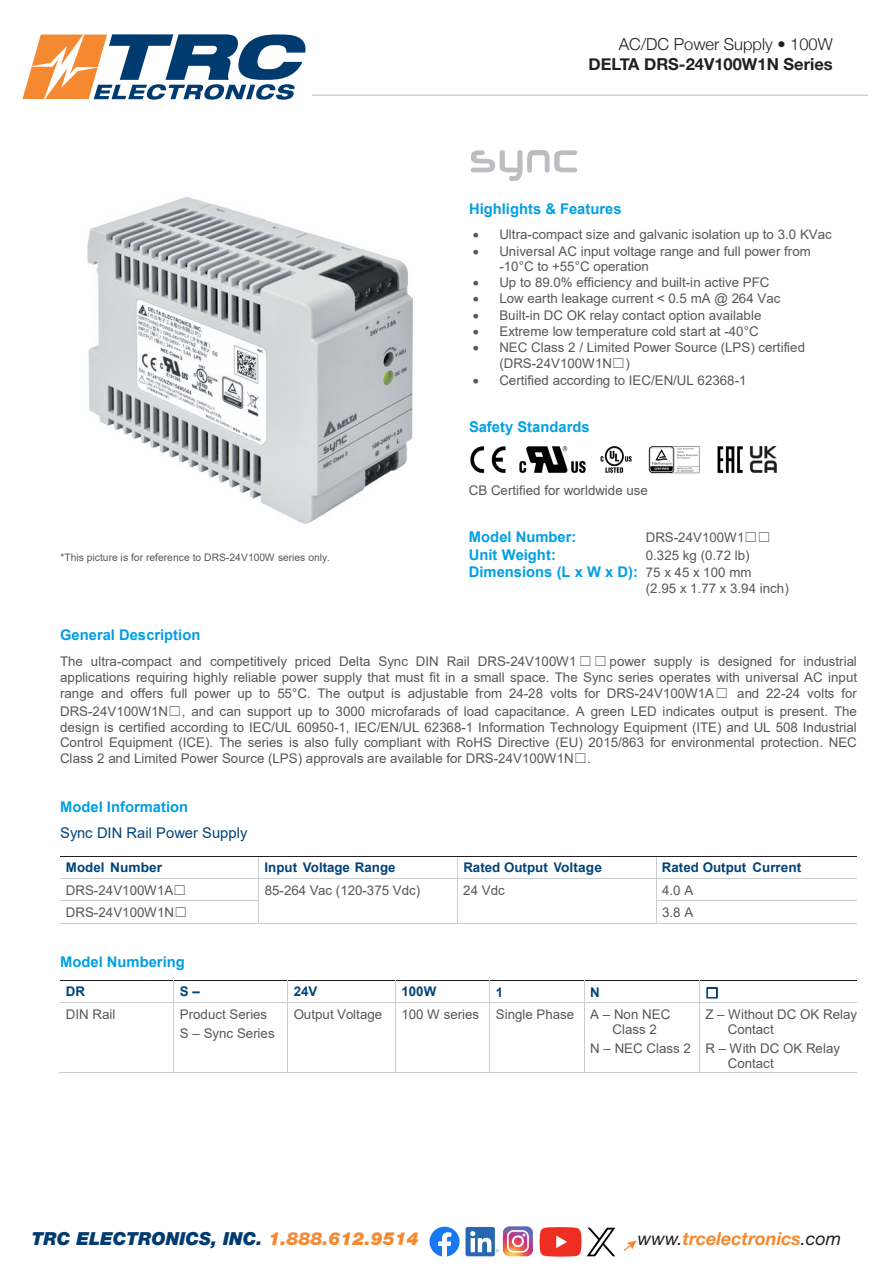
<style>
.page{position:relative;width:891px;height:1269px;background:#fff}
.page>*{position:absolute;margin:0;border:0;box-sizing:border-box;transform-origin:0 0}
.t1{font:italic 900 18px "Helvetica Neue LT Std";color:#003b70}
.t2{font:italic 700 18px "Helvetica Neue LT Std";color:#f58932}
.t3{font:700 16.5px "Helvetica Neue";color:#231f20}
.t4{font:300 16.5px "Helvetica Neue";color:#231f20}
.t5{font:700 14.7px "Arial";letter-spacing:.005em;color:#009fe3}
.t6{font:14.7px "Arial";color:#004379}
.t7{font:13.35px/16.4px "Arial";letter-spacing:.005em;color:#575756}
.t8{font:700 13.35px "Arial";color:#004379}
.t9{font:300 13.35px "Malgun Gothic";color:#004379}
.t10{font:10.35px "Arial";color:#575756}
.s1{font-family:"MS Gothic"}
.s2{font-weight:400;font-size:13.35px;color:#575756}
.s3{color:#f58932}
.s4{font-weight:400;color:#231f20}
</style>
<div class="page">
<hr style="left:312px;top:94px;width:556px;height:2px;background:#d3d0ce">
<svg style="left:624px;top:1240px;width:13px;height:11px"></svg>
<svg style="left:22px;top:34px;width:284px;height:66px"></svg>
<svg style="left:430px;top:1227px;width:30px;height:30px"></svg>
<div style="left:466px;top:1227px;width:29px;height:29px;background:#2567b3;border-radius:2px"></div>
<svg style="left:470px;top:1226px;width:63px;height:30px"></svg>
<svg style="left:540px;top:1227px;width:75px;height:30px"></svg>
<hr style="left:60px;top:856px;width:199px;height:1px;background:#231f20">
<hr style="left:259px;top:856px;width:198px;height:1px;background:#231f20">
<hr style="left:458px;top:856px;width:198px;height:1px;background:#231f20">
<hr style="left:657px;top:856px;width:200px;height:1px;background:#231f20">
<hr style="left:60px;top:878px;width:199px;height:1px;background:#cccdcf">
<hr style="left:259px;top:878px;width:198px;height:1px;background:#cccdcf">
<hr style="left:457px;top:878px;width:199px;height:1px;background:#cccdcf">
<hr style="left:656px;top:878px;width:201px;height:1px;background:#cccdcf">
<hr style="left:60px;top:901px;width:199px;height:1px;background:#cccdcf">
<hr style="left:656px;top:901px;width:201px;height:1px;background:#cccdcf">
<hr style="left:59px;top:923px;width:200px;height:1px;background:#cccdcf">
<hr style="left:259px;top:923px;width:198px;height:1px;background:#cccdcf">
<svg style="left:457px;top:856px;width:1px;height:67px"></svg>
<hr style="left:457px;top:923px;width:199px;height:1px;background:#cccdcf">
<svg style="left:656px;top:856px;width:1px;height:67px"></svg>
<hr style="left:656px;top:923px;width:201px;height:1px;background:#cccdcf">
<hr style="left:60px;top:980px;width:114px;height:1px;background:#231f20">
<hr style="left:174px;top:980px;width:114px;height:1px;background:#231f20">
<hr style="left:288px;top:980px;width:107px;height:1px;background:#231f20">
<hr style="left:396px;top:980px;width:94px;height:1px;background:#231f20">
<hr style="left:490px;top:980px;width:94px;height:1px;background:#231f20">
<hr style="left:585px;top:980px;width:114px;height:1px;background:#231f20">
<hr style="left:700px;top:980px;width:157px;height:1px;background:#231f20">
<hr style="left:60px;top:1002px;width:114px;height:1px;background:#cccdcf">
<hr style="left:174px;top:1002px;width:114px;height:1px;background:#cccdcf">
<hr style="left:288px;top:1002px;width:107px;height:1px;background:#cccdcf">
<svg style="left:395px;top:980px;width:1px;height:23px"></svg>
<hr style="left:396px;top:1002px;width:94px;height:1px;background:#cccdcf">
<hr style="left:490px;top:1002px;width:94px;height:1px;background:#cccdcf">
<svg style="left:584px;top:980px;width:1px;height:22px"></svg>
<hr style="left:584px;top:1002px;width:115px;height:1px;background:#cccdcf">
<svg style="left:699px;top:980px;width:1px;height:23px"></svg>
<hr style="left:700px;top:1002px;width:157px;height:1px;background:#cccdcf">
<hr style="left:59px;top:1072px;width:115px;height:1px;background:#cccdcf">
<hr style="left:174px;top:1003px;width:1px;height:69px;background:#cccdcf">
<hr style="left:174px;top:1072px;width:114px;height:1px;background:#cccdcf">
<hr style="left:288px;top:1003px;width:1px;height:69px;background:#cccdcf">
<hr style="left:288px;top:1072px;width:107px;height:1px;background:#cccdcf">
<hr style="left:395px;top:1003px;width:1px;height:69px;background:#cccdcf">
<hr style="left:396px;top:1072px;width:94px;height:1px;background:#cccdcf">
<hr style="left:490px;top:1003px;width:1px;height:69px;background:#cccdcf">
<hr style="left:490px;top:1072px;width:94px;height:1px;background:#cccdcf">
<hr style="left:584px;top:1003px;width:1px;height:69px;background:#cccdcf">
<hr style="left:584px;top:1072px;width:115px;height:1px;background:#cccdcf">
<hr style="left:699px;top:1003px;width:1px;height:69px;background:#cccdcf">
<hr style="left:700px;top:1072px;width:157px;height:1px;background:#cccdcf">
<img style="left:470px;top:446px;width:273px;height:28px">
<img style="left:749px;top:446px;width:28px;height:27px">
<img style="left:87px;top:196px;width:326px;height:328px">
<svg style="left:471px;top:150px;width:106px;height:31px"></svg>
<p class="t4" style="left:619px;top:31px;width:215px">AC/DC Power Supply • 100W</p>
<p class="t3" style="left:589px;top:51px;width:246px">DELTA DRS-24V100W1N Series</p>
<p class="t10" style="left:60px;top:550px;width:271px">*This picture is for reference to DRS-24V100W series only.</p>
<p class="t5" style="left:469px;top:198px;width:154px">Highlights &amp; Features</p>
<p class="t7" style="left:473px;top:226px;width:360px">• Ultra-compact size and galvanic isolation up to 3.0 KVac</p>
<p class="t7" style="left:499px;top:243px;width:313px;line-height:15.3px;text-indent:-27px">• Universal AC input voltage range and full power from -10°C to +55°C operation</p>
<p class="t7" style="left:473px;top:274px;width:298px">• Up to 89.0% efficiency and built-in active PFC</p>
<p class="t7" style="left:473px;top:290px;width:309px">• Low earth leakage current &lt; 0.5 mA @ 264 Vac</p>
<p class="t7" style="left:473px;top:307px;width:290px">• Built-in DC OK relay contact option available</p>
<p class="t7" style="left:473px;top:323px;width:287px">• Extreme low temperature cold start at -40°C</p>
<p class="t7" style="left:499px;top:339px;width:307px;text-indent:-27px">• NEC Class 2 / Limited Power Source (LPS) certified (DRS-24V100W1N<span class="s1">☐</span>)</p>
<p class="t7" style="left:473px;top:372px;width:275px">• Certified according to IEC/EN/UL 62368-1</p>
<p class="t5" style="left:469px;top:417px;width:122px">Safety Standards</p>
<p class="t7" style="left:469px;top:483px;width:181px">CB Certified for worldwide use</p>
<p class="t5" style="left:469px;top:527px;width:109px">Model Number:</p>
<p class="t7" style="left:646px;top:530px;width:127px">DRS-24V100W1<span class="s1">☐☐</span></p>
<p class="t5" style="left:469px;top:545px;width:89px">Unit Weight:</p>
<p class="t7" style="left:646px;top:547px;width:105px">0.325 kg (0.72 lb)</p>
<p class="t5" style="left:469px;top:562px;width:284px">Dimensions (L x W x D): <span class="s2">75 x 45 x 100 mm</span></p>
<p class="t7" style="left:646px;top:580px;width:145px">(2.95 x 1.77 x 3.94 inch)</p>
<p class="t5" style="left:60px;top:625px;width:142px">General Description</p>
<p class="t7" style="left:60px;top:653px;width:799px;text-align:justify">The ultra-compact and competitively priced Delta Sync DIN Rail DRS-24V100W1<span class="s1">☐☐</span> power supply is designed for industrial applications requiring highly reliable power supply that must fit in a small space. The Sync series operates with universal AC input range and offers full power up to 55°C. The output is adjustable from 24-28 volts for DRS-24V100W1A<span class="s1">☐</span> and 22-24 volts for DRS-24V100W1N<span class="s1">☐</span>, and can support up to 3000 microfarads of load capacitance. A green LED indicates output is present. The design is certified according to IEC/UL 60950-1, IEC/EN/UL 62368-1 Information Technology Equipment (ITE) and UL 508 Industrial Control Equipment (ICE). The series is also fully compliant with RoHS Directive (EU) 2015/863 for environmental protection. NEC Class 2 and Limited Power Source (LPS) approvals are available for DRS-24V100W1N<span class="s1">☐</span>.</p>
<p class="t5" style="left:60px;top:796px;width:130px">Model Information</p>
<p class="t6" style="left:60px;top:822px;width:189px">Sync DIN Rail Power Supply</p>
<p class="t8" style="left:66px;top:858px;width:98px">Model Number</p>
<p class="t8" style="left:265px;top:858px;width:133px">Input Voltage Range</p>
<p class="t8" style="left:463px;top:858px;width:140px">Rated Output Voltage</p>
<p class="t8" style="left:662px;top:858px;width:141px">Rated Output Current</p>
<p class="t7" style="left:66px;top:882px;width:122px">DRS-24V100W1A<span class="s1">☐</span></p>
<p class="t7" style="left:265px;top:882px;width:157px">85-264 Vac (120-375 Vdc)</p>
<p class="t7" style="left:463px;top:882px;width:43px">24 Vdc</p>
<p class="t7" style="left:662px;top:882px;width:33px">4.0 A</p>
<p class="t7" style="left:66px;top:904px;width:123px">DRS-24V100W1N<span class="s1">☐</span></p>
<p class="t7" style="left:662px;top:904px;width:33px">3.8 A</p>
<p class="t5" style="left:60px;top:952px;width:126px">Model Numbering</p>
<p class="t8" style="left:66px;top:982px;width:21px">DR</p>
<p class="t8" style="left:180px;top:982px;width:22px">S –</p>
<p class="t8" style="left:294px;top:982px;width:25px">24V</p>
<p class="t8" style="left:401px;top:982px;width:36px">100W</p>
<p class="t8" style="left:496px;top:983px;width:9px">1</p>
<p class="t8" style="left:590px;top:983px;width:11px">N</p>
<p class="t9" style="left:705px;top:984px;width:15px">□</p>
<p class="t7" style="left:66px;top:1006px;width:51px">DIN Rail</p>
<p class="t7" style="left:180px;top:1004px;width:96px;line-height:19px">Product Series<br>S – Sync Series</p>
<p class="t7" style="left:294px;top:1006px;width:90px">Output Voltage</p>
<p class="t7" style="left:613px;top:1006px;width:59px;line-height:15.3px;text-indent:-211px">100 W series Single Phase A – Non NEC<br>Class 2</p>
<p class="t7" style="left:590px;top:1040px;width:102px">N – NEC Class 2</p>
<p class="t7" style="left:728px;top:1006px;width:131px;line-height:15.3px;text-indent:-22px">Z – Without DC OK Relay<br>Contact</p>
<p class="t7" style="left:728px;top:1041px;width:114px;line-height:15.3px;text-indent:-22px">R – With DC OK Relay<br>Contact</p>
<p class="t1" style="left:32px;top:1227px;width:388px">TRC ELECTRONICS, INC. <span class="s3">1.888.612.9514</span></p>
<p class="t2" style="left:638px;top:1227px;width:205px"><span class="s4">www.</span>trcelectronics<span class="s4">.com</span></p>
</div>
